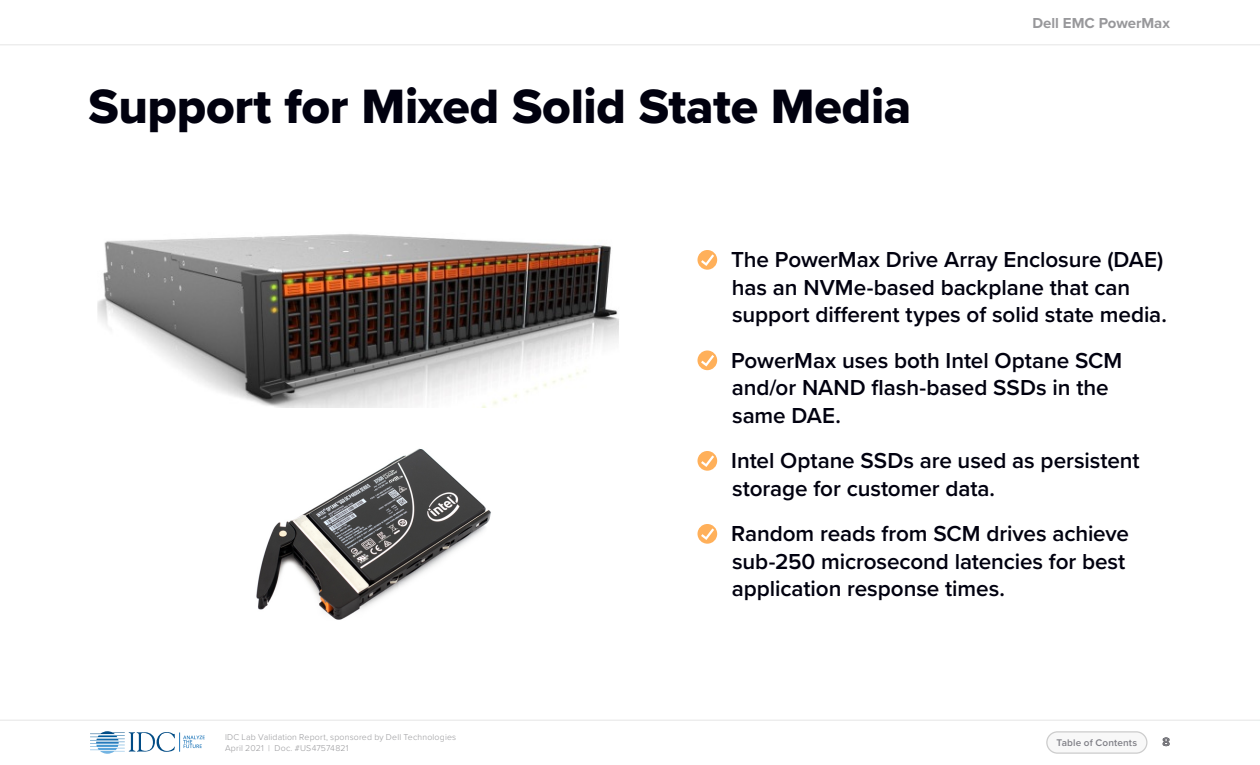
<style>
.page{position:relative;width:1260px;height:765px;background:#fff}
.page>*{position:absolute;margin:0;border:0;box-sizing:border-box;transform-origin:0 0}
.t1{font:50px "Proxima Nova Extrabld";letter-spacing:-.005em;color:#01010f}
.t2{font:600 22.5px/27.5px "Proxima Nova";letter-spacing:-.005em;color:#01010f}
.t3{font:700 15px "Proxima Nova";color:#98989b}
.t4{font:700 12.5px "Proxima Nova";color:#000}
.t5{font:600 10px "Proxima Nova";letter-spacing:.015em;color:#808087}
.t6{font:300 8.75px/11.2px "Proxima Nova";letter-spacing:.02em;color:#98989b}
</style>
<div class="page">
<svg style="left:90px;top:731px;width:115px;height:23px"></svg>
<hr style="left:0;top:45px;width:1260px;height:1px;background:#e5e5e5">
<hr style="left:0;top:720px;width:1260px;height:1px;background:#e5e5e5">
<div style="left:1047px;top:732px;width:100px;height:21px;background:#f8f8f8;border-radius:11px"></div>
<div style="left:1046px;top:731px;width:102px;height:23px;border:1px solid #ccc;border-radius:11px"></div>
<svg style="left:698px;top:250px;width:19px;height:20px"></svg>
<svg style="left:698px;top:350px;width:19px;height:20px"></svg>
<svg style="left:698px;top:451px;width:19px;height:20px"></svg>
<svg style="left:698px;top:524px;width:19px;height:20px"></svg>
<img style="left:97px;top:234px;width:522px;height:173px">
<img style="left:256px;top:448px;width:235px;height:172px">
<p class="t1" style="left:88px;top:69px;width:825px">Support for Mixed Solid State Media</p>
<p class="t3" style="left:1032px;top:12px;width:139px">Dell EMC PowerMax</p>
<p class="t2" style="left:731px;top:245px;width:437px">The PowerMax Drive Array Enclosure (DAE) has an NVMe-based backplane that can support different types of solid state media.</p>
<p class="t2" style="left:731px;top:346px;width:393px">PowerMax uses both Intel Optane SCM and/or NAND flash-based SSDs in the same DAE.</p>
<p class="t2" style="left:731px;top:446px;width:410px">Intel Optane SSDs are used as persistent storage for customer data.</p>
<p class="t2" style="left:731px;top:519px;width:399px">Random reads from SCM drives achieve sub-250 microsecond latencies for best application response times.</p>
<p class="t6" style="left:225px;top:731px;width:233px">IDC Lab Validation Report, sponsored by Dell Technologies<br>April 2021 | Doc. #US47574821</p>
<p class="t5" style="left:1057px;top:735px;width:82px">Table of Contents</p>
<p class="t4" style="left:1162px;top:733px;width:9px">8</p>
</div>
